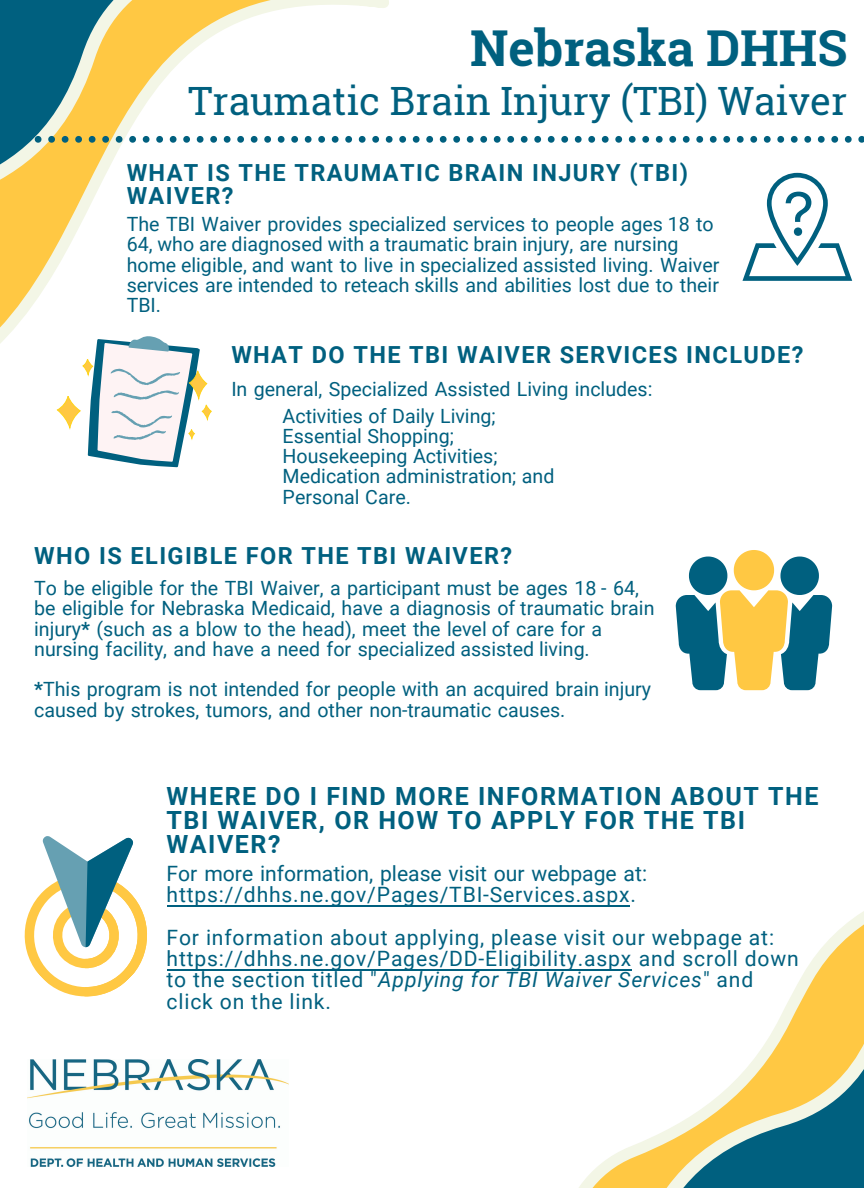
<style>
.page{position:relative;width:864px;height:1188px;background:#fff}
.page>*{position:absolute;margin:0;border:0;box-sizing:border-box;transform-origin:0 0}
.t1{font:700 49.5px "Roboto Slab";color:#00607f}
.t2{font:39px "Roboto Slab";color:#00607f}
.t3{font:700 25.05px/23.9px "Roboto";letter-spacing:.06em;color:#00607f}
.t4{font:700 23.55px/22.5px "Roboto";letter-spacing:.06em;color:#00607f}
.t5{font:21.15px/21.3px "Roboto";letter-spacing:.04em;color:#00607f}
.t6{font:21.15px/21.3px "Roboto";color:#00607f}
.t7{font:19.65px/20.2px "Roboto";color:#00607f}
.s1{font-weight:700}
.s2{font-style:italic}
</style>
<div class="page">
<svg style="left:501px;top:906px;width:363px;height:282px"></svg>
<svg style="left:0;top:0;width:389px;height:329px"></svg>
<img style="left:28px;top:1060px;width:261px;height:106px">
<svg style="left:8px;top:136px;width:856px;height:7px"></svg>
<svg style="left:742px;top:173px;width:110px;height:108px"></svg>
<svg style="left:57px;top:336px;width:154px;height:131px"></svg>
<svg style="left:676px;top:550px;width:156px;height:140px"></svg>
<svg style="left:24px;top:836px;width:148px;height:161px"></svg>
<hr style="left:167px;top:905px;width:463px;height:1px;background:#00607f">
<hr style="left:167px;top:969px;width:465px;height:1px;background:#00607f">
<p class="t1" style="left:470px;top:14px;width:379px">Nebraska DHHS</p>
<p class="t2" style="left:188px;top:74px;width:660px">Traumatic Brain Injury (TBI) Waiver</p>
<p class="t4" style="left:127px;top:162px;width:563px">WHAT IS THE TRAUMATIC BRAIN INJURY (TBI)<br>WAIVER?</p>
<p class="t7" style="left:127px;top:214px;width:594px">The TBI Waiver provides specialized services to people ages 18 to 64, who are diagnosed with a traumatic brain injury, are nursing home eligible, and want to live in specialized assisted living. Waiver services are intended to reteach skills and abilities lost due to their TBI.</p>
<p class="t4" style="left:231px;top:344px;width:574px">WHAT DO THE TBI WAIVER SERVICES INCLUDE?</p>
<p class="t7" style="left:231px;top:379px;width:423px">In general, Specialized Assisted Living includes:</p>
<p class="t7" style="left:283px;top:405px;width:273px">Activities of Daily Living;<br>Essential Shopping;<br>Housekeeping Activities;<br>Medication administration; and<br>Personal Care.</p>
<p class="t4" style="left:34px;top:544px;width:479px">WHO IS ELIGIBLE FOR THE TBI WAIVER?</p>
<p class="t7" style="left:34px;top:578px;width:622px">To be eligible for the TBI Waiver, a participant must be ages 18 - 64, be eligible for Nebraska Medicaid, have a diagnosis of traumatic brain injury<span class="s1">*</span> (such as a blow to the head), meet the level of care for a nursing facility, and have a need for specialized assisted living.</p>
<p class="t7" style="left:34px;top:680px;width:618px"><span class="s1">*</span>This program is not intended for people with an acquired brain injury caused by strokes, tumors, and other non-traumatic causes.</p>
<p class="t3" style="left:167px;top:785px;width:653px">WHERE DO I FIND MORE INFORMATION ABOUT THE<br>TBI WAIVER, OR HOW TO APPLY FOR THE TBI<br>WAIVER?</p>
<p class="t6" style="left:167px;top:863px;width:482px">For more information, please visit our webpage at: https://dhhs.ne.gov/Pages/TBI-Services.aspx.</p>
<p class="t5" style="left:167px;top:927px;width:634px">For information about applying, please visit our webpage at: https://dhhs.ne.gov/Pages/DD-Eligibility.aspx and scroll down to the section titled "<span class="s2">Applying for TBI Waiver Services</span>" and click on the link.</p>
</div>
